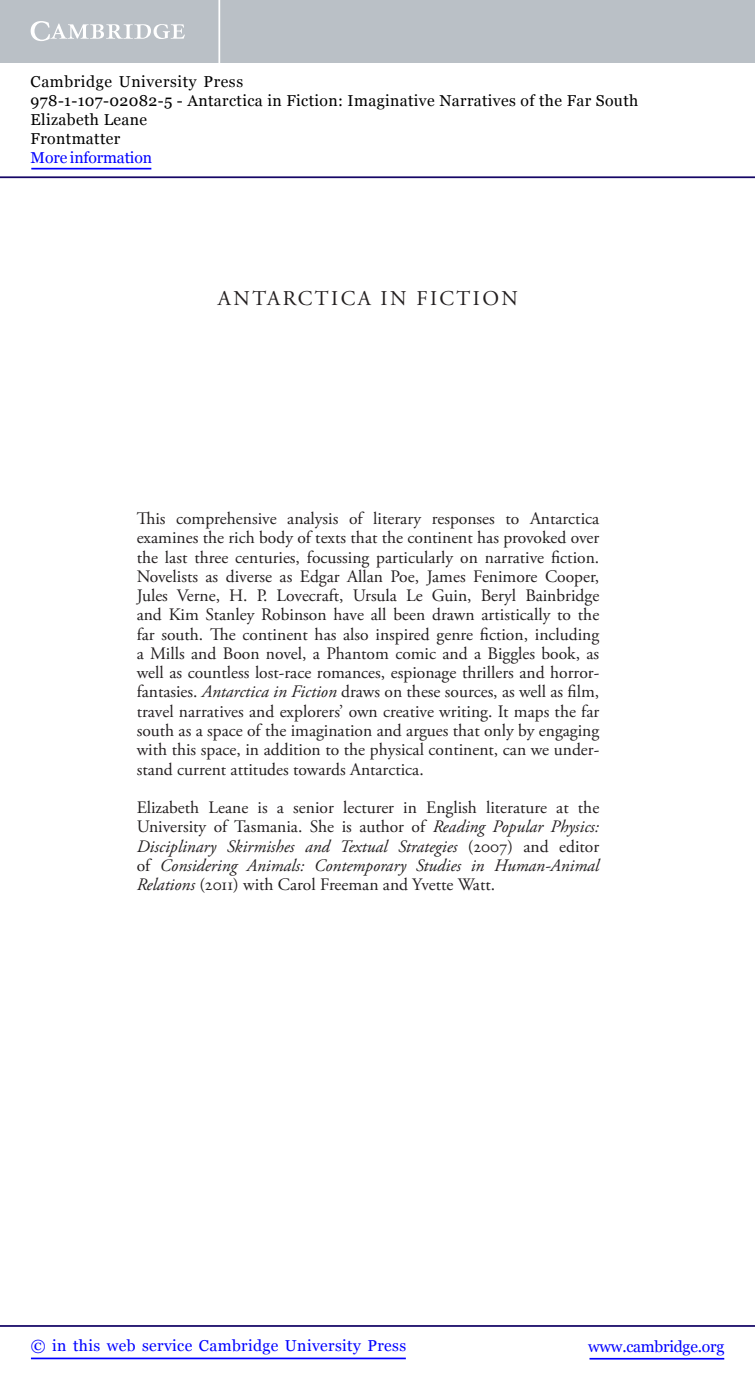
<style>
.page{position:relative;width:755px;height:1385px;background:#fff}
.page>*{position:absolute;margin:0;border:0;box-sizing:border-box;transform-origin:0 0}
.t1{font:21px "Adobe Garamond Pro";letter-spacing:.26em;color:#231f20}
.t2{font:17.5px/19.2px "Adobe Garamond Pro";color:#231f20;text-align:justify}
.t3{font:15.75px/18.9px "Georgia";letter-spacing:.025em;color:#000}
.t4{font:15.75px "Georgia";letter-spacing:.025em;color:#00f}
.t5{font:15.75px "Georgia";letter-spacing:-.015em;color:#00f}
.t6{font:15.75px "Georgia";letter-spacing:-.01em;color:#00f}
.s1{font-style:italic}
</style>
<div class="page">
<hr style="left:589px;top:1358px;width:134px;height:1px;background:#00f">
<hr style="left:0;top:1325px;width:754px;height:2px;background:#150666">
<hr style="left:31px;top:1357px;width:374px;height:2px;background:#00f">
<div style="left:0;top:0;width:754px;height:63px;background:#bac0c6"></div>
<svg style="left:31px;top:21px;width:154px;height:20px"></svg>
<hr style="left:218px;top:0;width:2px;height:63px;background:#fff">
<hr style="left:0;top:176px;width:754px;height:2px;background:#150666">
<hr style="left:31px;top:168px;width:120px;height:1px;background:#00f">
<p class="t3" style="left:31px;top:73px;width:608px">Cambridge University Press<br>978-1-107-02082-5 - Antarctica in Fiction: Imaginative Narratives of the Far South Elizabeth Leane<br>Frontmatter</p>
<p class="t6" style="left:31px;top:148px;width:123px">More information</p>
<p class="t1" style="left:218px;top:290px;width:301px">ANTARCTICA IN FICTION</p>
<p class="t2" style="left:136px;top:511px;width:464px">This comprehensive analysis of literary responses to Antarctica examines the rich body of texts that the continent has provoked over the last three centuries, focussing particularly on narrative fiction.<br>Novelists as diverse as Edgar Allan Poe, James Fenimore Cooper, Jules Verne, H. P. Lovecraft, Ursula Le Guin, Beryl Bainbridge and Kim Stanley Robinson have all been drawn artistically to the far south. The continent has also inspired genre fiction, including a Mills and Boon novel, a Phantom comic and a Biggles book, as well as countless lost-race romances, espionage thrillers and horror&shy;fantasies. <span class="s1">Antarctica in Fiction</span> draws on these sources, as well as film, travel narratives and explorers’ own creative writing. It maps the far south as a space of the imagination and argues that only by engaging with this space, in addition to the physical continent, can we under&shy;stand current attitudes towards Antarctica.</p>
<p class="t2" style="left:136px;top:799px;width:464px">Elizabeth Leane is a senior lecturer in English literature at the University of Tasmania. She is author of <span class="s1">Reading Popular Physics:<br>Disciplinary Skirmishes and Textual Strategies</span> (2007) and editor of <span class="s1">Considering Animals: Contemporary Studies in Human-Animal Relations</span> (2011) with Carol Freeman and Yvette Watt.</p>
<p class="t4" style="left:31px;top:1336px;width:376px">© in this web service Cambridge University Press</p>
<p class="t5" style="left:587px;top:1336px;width:137px">www.cambridge.org</p>
</div>
